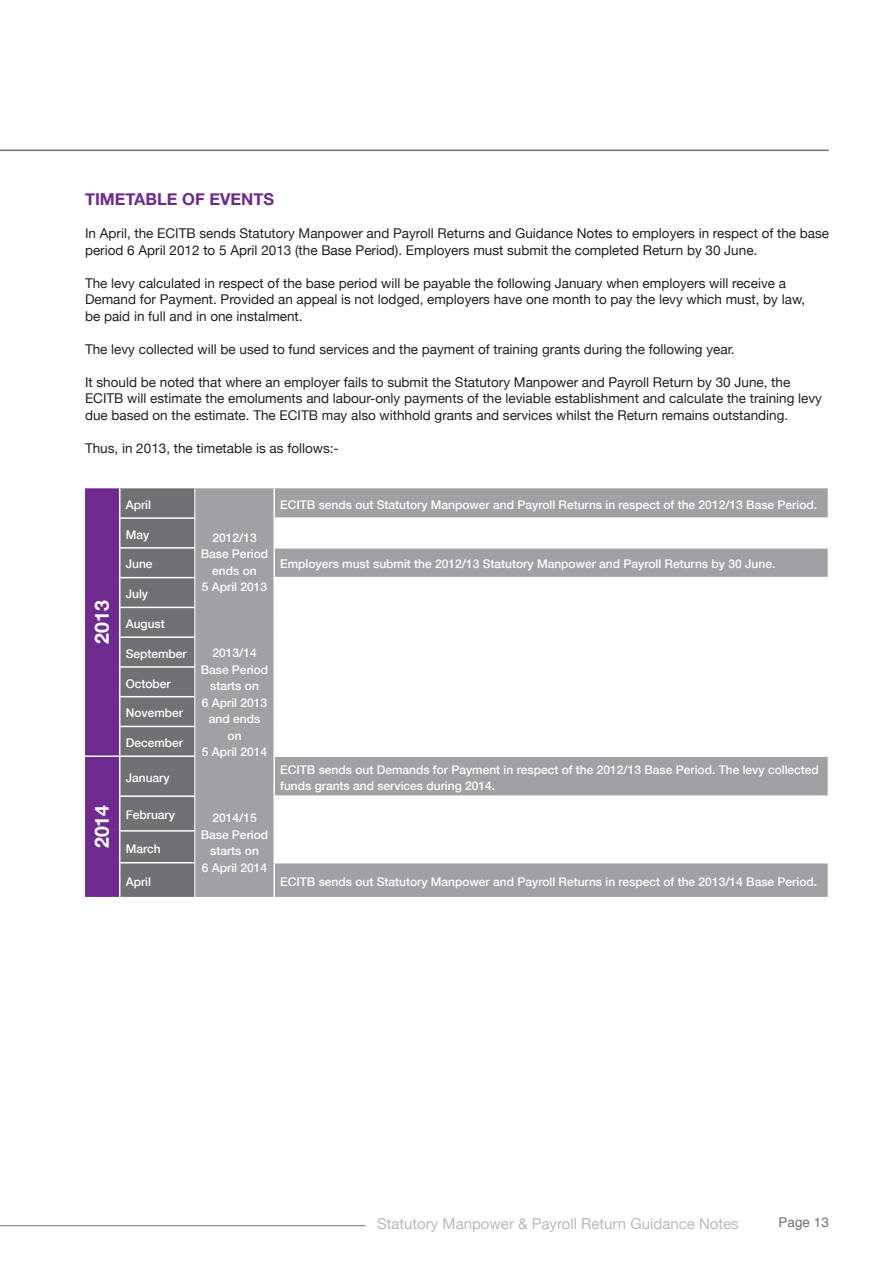
<style>
.page{position:relative;width:893px;height:1263px;background:#fff}
.page>*{position:absolute;margin:0;border:0;box-sizing:border-box;transform-origin:0 0}
.Body{font:700 19.5px "Helvetica Neue";color:#fff}
.Sub_heading{font:700 16.5px "Helvetica Neue";color:#6e2a8e}
.t1{font:15px "Helvetica Neue";color:#717074}
.Body-2{font:13.5px/16.5px "Helvetica Neue";color:#231f20}
.t2{font:13.5px "Helvetica";color:#717074}
.Body-3{font:500 12px/16.5px "Helvetica Neue";color:#fff;text-align:center}
</style>
<div class="page">
<hr style="left:0;top:150px;width:829px;height:1px;background:#717074">
<hr style="left:0;top:1225px;width:365px;height:1px;background:#717074">
<div style="left:196px;top:488px;width:632px;height:409px;background:#a1a1a5"></div>
<svg style="left:275px;top:519px;width:553px;height:343px"></svg>
<hr style="left:273px;top:488px;width:2px;height:29px;background:#fff">
<hr style="left:273px;top:517px;width:555px;height:2px;background:#fff">
<hr style="left:273px;top:519px;width:2px;height:28px;background:#fff">
<hr style="left:273px;top:547px;width:555px;height:2px;background:#fff">
<hr style="left:273px;top:549px;width:2px;height:28px;background:#fff">
<hr style="left:273px;top:577px;width:555px;height:1px;background:#fff">
<hr style="left:273px;top:578px;width:2px;height:29px;background:#fff">
<hr style="left:273px;top:607px;width:555px;height:1px;background:#fff">
<hr style="left:273px;top:608px;width:2px;height:28px;background:#fff">
<hr style="left:273px;top:636px;width:555px;height:2px;background:#fff">
<hr style="left:273px;top:638px;width:2px;height:28px;background:#fff">
<hr style="left:273px;top:666px;width:555px;height:2px;background:#fff">
<hr style="left:273px;top:668px;width:2px;height:28px;background:#fff">
<hr style="left:273px;top:696px;width:555px;height:1px;background:#fff">
<hr style="left:273px;top:697px;width:2px;height:29px;background:#fff">
<hr style="left:273px;top:726px;width:555px;height:1px;background:#fff">
<hr style="left:273px;top:727px;width:2px;height:28px;background:#fff">
<hr style="left:273px;top:755px;width:555px;height:2px;background:#fff">
<hr style="left:273px;top:757px;width:2px;height:38px;background:#fff">
<hr style="left:273px;top:795px;width:555px;height:2px;background:#fff">
<hr style="left:273px;top:797px;width:2px;height:33px;background:#fff">
<hr style="left:273px;top:830px;width:555px;height:2px;background:#fff">
<hr style="left:273px;top:832px;width:2px;height:30px;background:#fff">
<hr style="left:273px;top:862px;width:555px;height:1px;background:#fff">
<hr style="left:273px;top:863px;width:2px;height:34px;background:#fff">
<svg style="left:85px;top:488px;width:111px;height:409px;background:#766182"></svg>
<hr style="left:195px;top:726px;width:1px;height:30px;background:#fff">
<hr style="left:195px;top:756px;width:1px;height:40px;background:#fff">
<hr style="left:195px;top:796px;width:1px;height:35px;background:#fff">
<hr style="left:195px;top:831px;width:1px;height:32px;background:#fff">
<hr style="left:195px;top:863px;width:1px;height:34px;background:#fff">
<p class="Sub_heading" style="left:85px;top:189px;width:191px">TIMETABLE OF EVENTS</p>
<p class="Body-2" style="left:85px;top:225px;width:746px">In April, the ECITB sends Statutory Manpower and Payroll Returns and Guidance Notes to employers in respect of the base period 6 April 2012 to 5 April 2013 (the Base Period). Employers must submit the completed Return by 30 June.</p>
<p class="Body-2" style="left:85px;top:275px;width:722px">The levy calculated in respect of the base period will be payable the following January when employers will receive a<br>Demand for Payment. Provided an appeal is not lodged, employers have one month to pay the levy which must, by law,</p>
<p class="Body-2" style="left:85px;top:308px;width:219px">be paid in full and in one instalment.</p>
<p class="Body-2" style="left:85px;top:341px;width:651px">The levy collected will be used to fund services and the payment of training grants during the following year.</p>
<p class="Body-2" style="left:85px;top:374px;width:738px">It should be noted that where an employer fails to submit the Statutory Manpower and Payroll Return by 30 June, the<br>ECITB will estimate the emoluments and labour-only payments of the leviable establishment and calculate the training levy due based on the estimate. The ECITB may also withhold grants and services whilst the Return remains outstanding.</p>
<p class="Body-2" style="left:85px;top:440px;width:255px">Thus, in 2013, the timetable is as follows:-</p>
<p class="Body" style="left:90px;top:644px;width:45px;rotate:-90deg">2013</p>
<p class="Body" style="left:90px;top:848px;width:45px;rotate:-90deg">2014</p>
<p class="Body-3" style="left:126px;top:496px;width:27px">April</p>
<p class="Body-3" style="left:280px;top:496px;width:538px">ECITB sends out Statutory Manpower and Payroll Returns in respect of the 2012/13 Base Period.</p>
<p class="Body-3" style="left:126px;top:526px;width:25px">May</p>
<p class="Body-3" style="left:126px;top:556px;width:28px">June</p>
<p class="Body-3" style="left:280px;top:556px;width:497px">Employers must submit the 2012/13 Statutory Manpower and Payroll Returns by 30 June.</p>
<p class="Body-3" style="left:126px;top:585px;width:24px">July</p>
<p class="Body-3" style="left:126px;top:615px;width:41px">August</p>
<p class="Body-3" style="left:126px;top:645px;width:63px">September</p>
<p class="Body-3" style="left:126px;top:675px;width:47px">October</p>
<p class="Body-3" style="left:126px;top:705px;width:59px">November</p>
<p class="Body-3" style="left:126px;top:734px;width:59px">December</p>
<p class="Body-3" style="left:212px;top:529px;width:46px">2012/13</p>
<p class="Body-3" style="left:201px;top:545px;width:69px">Base Period ends on</p>
<p class="Body-3" style="left:202px;top:578px;width:67px">5 April 2013</p>
<p class="Body-3" style="left:212px;top:644px;width:46px">2013/14</p>
<p class="Body-3" style="left:201px;top:661px;width:69px">Base Period</p>
<p class="Body-3" style="left:210px;top:677px;width:50px">starts on</p>
<p class="Body-3" style="left:202px;top:694px;width:67px">6 April 2013</p>
<p class="Body-3" style="left:209px;top:710px;width:53px">and ends on</p>
<p class="Body-3" style="left:202px;top:743px;width:67px">5 April 2014</p>
<p class="Body-3" style="left:126px;top:769px;width:46px">January</p>
<p class="Body-3" style="left:280px;top:761px;width:540px;text-align:left">ECITB sends out Demands for Payment in respect of the 2012/13 Base Period. The levy collected funds grants and services during 2014.</p>
<p class="Body-3" style="left:126px;top:806px;width:51px">February</p>
<p class="Body-3" style="left:126px;top:840px;width:36px">March</p>
<p class="Body-3" style="left:126px;top:873px;width:27px">April</p>
<p class="Body-3" style="left:280px;top:873px;width:538px">ECITB sends out Statutory Manpower and Payroll Returns in respect of the 2013/14 Base Period.</p>
<p class="Body-3" style="left:212px;top:809px;width:46px">2014/15</p>
<p class="Body-3" style="left:201px;top:826px;width:69px">Base Period</p>
<p class="Body-3" style="left:210px;top:842px;width:50px">starts on</p>
<p class="Body-3" style="left:202px;top:859px;width:67px">6 April 2014</p>
<p class="t1" style="left:377px;top:1214px;width:363px">Statutory Manpower &amp; Payroll Return Guidance Notes</p>
<p class="t2" style="left:778px;top:1212px;width:52px">Page 13</p>
</div>
